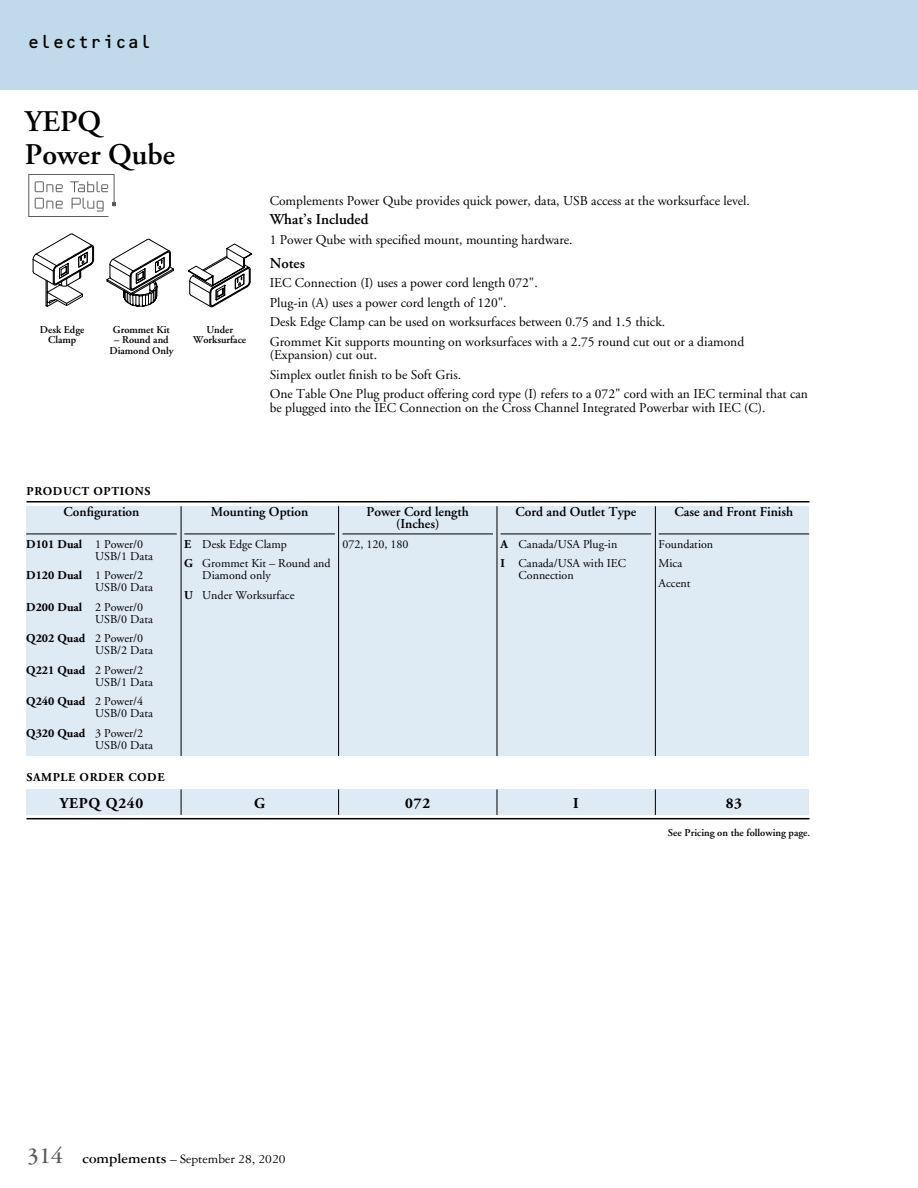
<style>
.page{position:relative;width:918px;height:1188px;background:#fff}
.page>*{position:absolute;margin:0;border:0;box-sizing:border-box;transform-origin:0 0}
.t1{font:600 30px/33px "Adobe Garamond";color:#000}
.t2{font:18px "OCRB";letter-spacing:-.025em;color:#000}
.t3{font:600 15px "Adobe Garamond";color:#000}
.t4{font:700 15px "Adobe Garamond";letter-spacing:.05em;color:#000}
.t5{font:13.5px/19.5px "Adobe Garamond";color:#000}
.t6{font:600 13.5px/12px "Adobe Garamond";color:#000;text-align:center}
.t7{font:13.5px "Garamond Three";color:#000}
.t8{font:12px/12px "Adobe Garamond";color:#000}
.t9{font:700 12px "Adobe Garamond";letter-spacing:.05em;color:#000}
.t10{font:600 10.5px/10.5px "Adobe Garamond";color:#000;text-align:center}
.s1{font-weight:700}
.s2{font-weight:700;font-size:24px;color:#58595b}
.s3{font-weight:700;font-size:15px}
</style>
<div class="page">
<div style="left:0;top:0;width:918px;height:90px;background:#c0daec"></div>
<div style="left:26px;top:789px;width:783px;height:26px;background:#deeaf4"></div>
<div style="left:26px;top:506px;width:783px;height:250px;background:#deeaf4"></div>
<hr style="left:26px;top:534px;width:151px;height:1px;background:#000">
<hr style="left:184px;top:534px;width:151px;height:1px;background:#000">
<hr style="left:342px;top:534px;width:151px;height:1px;background:#000">
<hr style="left:501px;top:534px;width:150px;height:1px;background:#000">
<hr style="left:659px;top:534px;width:150px;height:1px;background:#000">
<hr style="left:27px;top:501px;width:783px;height:1px;background:#000">
<hr style="left:27px;top:818px;width:783px;height:1px;background:#000">
<svg style="left:338px;top:789px;width:1px;height:26px"></svg>
<svg style="left:655px;top:789px;width:1px;height:26px"></svg>
<svg style="left:497px;top:789px;width:1px;height:26px"></svg>
<svg style="left:181px;top:789px;width:1px;height:26px"></svg>
<hr style="left:338px;top:506px;width:1px;height:250px;background:#000">
<hr style="left:655px;top:506px;width:1px;height:250px;background:#000">
<hr style="left:497px;top:506px;width:1px;height:250px;background:#000">
<hr style="left:181px;top:506px;width:1px;height:250px;background:#000">
<svg style="left:32px;top:234px;width:220px;height:74px"></svg>
<svg style="left:28px;top:174px;width:88px;height:43px"></svg>
<h2 class="t2" style="left:27px;top:32px;width:127px">electrical</h2>
<h1 class="t1" style="left:25px;top:106px;width:152px">YEPQ<br>Power Qube</h1>
<p class="t10" style="left:40px;top:324px;width:46px">Desk Edge<br>Clamp</p>
<p class="t10" style="left:113px;top:324px;width:59px">Grommet Kit</p>
<p class="t10" style="left:109px;top:335px;width:65px">– Round and<br>Diamond Only</p>
<p class="t10" style="left:193px;top:324px;width:54px">Under<br>Worksurface</p>
<p class="t5" style="left:270px;top:191px;width:482px">Complements Power Qube provides quick power, data, USB access at the worksurface level.</p>
<p class="t3" style="left:270px;top:211px;width:100px">What’s Included</p>
<p class="t5" style="left:270px;top:230px;width:304px">1 Power Qube with specified mount, mounting hardware.</p>
<p class="t3" style="left:270px;top:255px;width:37px">Notes</p>
<p class="t5" style="left:270px;top:273px;width:476px">IEC Connection (I) uses a power cord length 072".<br>Plug-in (A) uses a power cord length of 120".<br>Desk Edge Clamp can be used on worksurfaces between 0.75 and 1.5 thick.<br>Grommet Kit supports mounting on worksurfaces with a 2.75 round cut out or a diamond</p>
<p class="t5" style="left:270px;top:345px;width:540px">(Expansion) cut out.<br>Simplex outlet finish to be Soft Gris.<br>One Table One Plug product offering cord type (I) refers to a 072" cord with an IEC terminal that can</p>
<p class="t5" style="left:270px;top:398px;width:497px">be plugged into the IEC Connection on the Cross Channel Integrated Powerbar with IEC (C).</p>
<p class="t9" style="left:27px;top:484px;width:125px">PRODUCT OPTIONS</p>
<p class="t6" style="left:64px;top:506px;width:77px">Configuration</p>
<p class="t8" style="left:95px;top:538px;width:59px;text-indent:-69px"><span class="s1">D101 Dual</span> 1 Power/0<br>USB/1 Data</p>
<p class="t8" style="left:95px;top:570px;width:59px;text-indent:-69px"><span class="s1">D120 Dual</span> 1 Power/2<br>USB/0 Data</p>
<p class="t8" style="left:95px;top:601px;width:59px;text-indent:-69px"><span class="s1">D200 Dual</span> 2 Power/0<br>USB/0 Data</p>
<p class="t8" style="left:95px;top:633px;width:59px;text-indent:-69px"><span class="s1">Q202 Quad</span> 2 Power/0<br>USB/2 Data</p>
<p class="t8" style="left:95px;top:664px;width:59px;text-indent:-69px"><span class="s1">Q221 Quad</span> 2 Power/2<br>USB/1 Data</p>
<p class="t8" style="left:95px;top:696px;width:59px;text-indent:-69px"><span class="s1">Q240 Quad</span> 2 Power/4<br>USB/0 Data</p>
<p class="t8" style="left:95px;top:727px;width:59px;text-indent:-69px"><span class="s1">Q320 Quad</span> 3 Power/2<br>USB/0 Data</p>
<p class="t9" style="left:27px;top:771px;width:140px">SAMPLE ORDER CODE</p>
<p class="t6" style="left:211px;top:506px;width:99px">Mounting Option</p>
<p class="t8" style="left:184px;top:534px;width:148px;line-height:19.5px"><span class="s1">E</span> Desk Edge Clamp<br><span class="s1">G</span> Grommet Kit – Round and</p>
<p class="t8" style="left:184px;top:566px;width:112px;line-height:19.5px;text-align:center">Diamond only<br><span class="s1">U</span> Under Worksurface</p>
<p class="t6" style="left:367px;top:506px;width:104px">Power Cord length (Inches)</p>
<p class="t8" style="left:342px;top:538px;width:67px">072, 120, 180</p>
<p class="t6" style="left:515px;top:506px;width:122px">Cord and Outlet Type</p>
<p class="t8" style="left:501px;top:534px;width:127px;line-height:19.5px"><span class="s1">A</span> Canada/USA Plug-in<br><span class="s1">I</span> Canada/USA with IEC</p>
<p class="t8" style="left:519px;top:570px;width:57px">Connection</p>
<p class="t6" style="left:675px;top:506px;width:120px">Case and Front Finish</p>
<p class="t8" style="left:659px;top:534px;width:56px;line-height:19.5px">Foundation<br>Mica<br>Accent</p>
<p class="t4" style="left:60px;top:795px;width:85px">YEPQ Q240</p>
<p class="t4" style="left:254px;top:795px;width:13px">G</p>
<p class="t4" style="left:405px;top:795px;width:26px">072</p>
<p class="t4" style="left:573px;top:795px;width:7px">I</p>
<p class="t4" style="left:726px;top:795px;width:18px">83</p>
<p class="t7" style="left:27px;top:1152px;width:260px"><span class="s2">314</span> <span class="s3">complements</span> – September 28, 2020</p>
<p class="t10" style="left:668px;top:827px;width:144px">See Pricing on the following page.</p>
</div>
